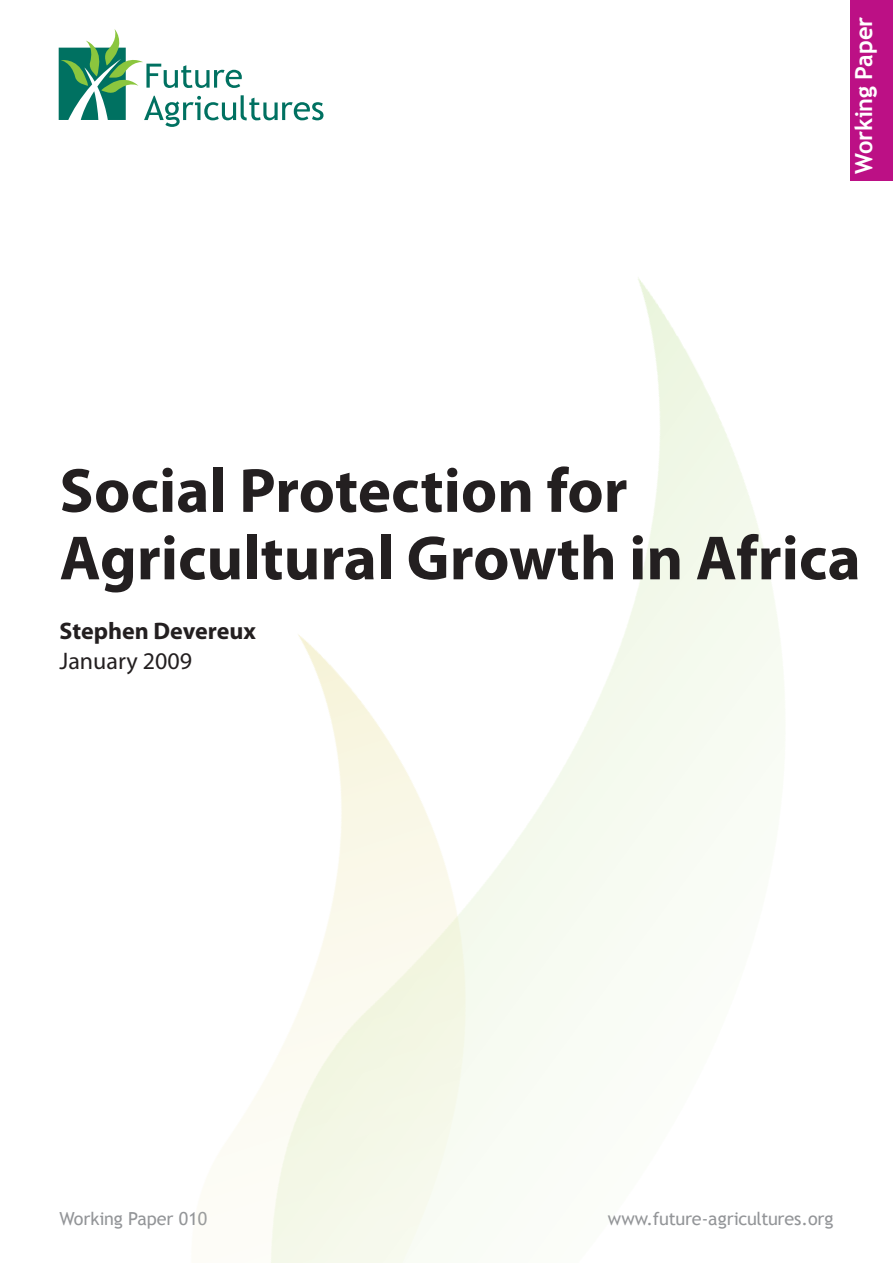
<style>
.page{position:relative;width:893px;height:1263px;background:#fff}
.page>*{position:absolute;margin:0;border:0;box-sizing:border-box;transform-origin:0 0}
.t1{font:700 63px/67.5px "Myriad Pro";color:#231f20}
.t2{font:700 24px "Myriad Pro";color:#231f20}
.t3{font:24px "Myriad Pro";color:#231f20}
.t4{font:700 23.7px "Trebuchet MS";letter-spacing:-.005em;color:#fff}
.t5{font:18px "Trebuchet MS";letter-spacing:-.005em;color:#939598}
</style>
<div class="page">
<svg style="left:59px;top:29px;width:264px;height:98px"></svg>
<div style="left:850px;top:0;width:43px;height:180px;background:#bc1085"></div>
<p class="t4" style="left:849px;top:174px;width:158px;rotate:-90deg">Working Paper</p>
<p class="t1" style="left:60px;top:455px;width:803px">Social Protection for<br>Agricultural Growth in Africa</p>
<p class="t2" style="left:60px;top:616px;width:198px">Stephen Devereux</p>
<p class="t3" style="left:60px;top:646px;width:134px">January 2009</p>
<p class="t5" style="left:60px;top:1208px;width:149px">Working Paper 010</p>
<p class="t5" style="left:608px;top:1208px;width:227px">www.future-agricultures.org</p>
</div>
